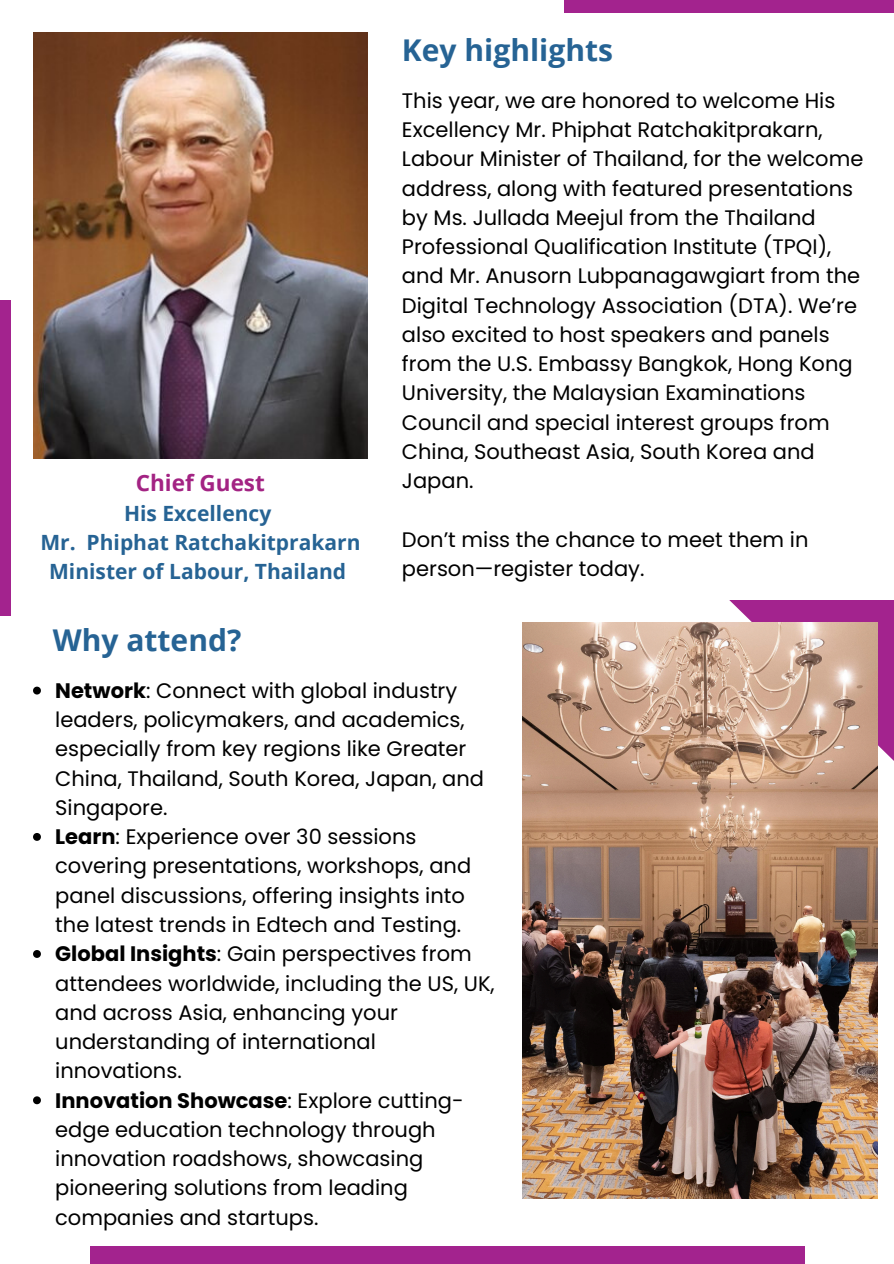
<style>
.page{position:relative;width:894px;height:1264px;background:#fff}
.page>*{position:absolute;margin:0;border:0;box-sizing:border-box;transform-origin:0 0}
.t1{font:700 30px "Open Sans";color:#266394}
.t2{font:700 22.5px "Open Sans";color:#a32383}
.t3{font:21px/29.2px "Poppins";color:#000}
.t4{font:700 21px/29.2px "Open Sans";color:#266394;text-align:center}
.s1{font-weight:700}
</style>
<div class="page">
<div style="left:90px;top:1246px;width:714px;height:17px;background:#a3238e"></div>
<div style="left:564px;top:0;width:329px;height:13px;background:#a3238e"></div>
<div style="left:0;top:301px;width:10px;height:315px;background:#a3238e"></div>
<img style="left:34px;top:33px;width:333px;height:425px">
<svg style="left:728px;top:600px;width:165px;height:191px;background:#b1469d"></svg>
<img style="left:523px;top:623px;width:354px;height:575px">
<svg style="left:33px;top:686px;width:8px;height:8px"></svg>
<svg style="left:33px;top:833px;width:8px;height:7px"></svg>
<svg style="left:33px;top:950px;width:8px;height:7px"></svg>
<svg style="left:33px;top:1096px;width:8px;height:8px"></svg>
<p class="t2" style="left:136px;top:467px;width:131px">Chief Guest</p>
<p class="t4" style="left:40px;top:498px;width:321px">His Excellency<br>Mr. Phiphat Ratchakitprakarn<br>Minister of Labour, Thailand</p>
<p class="t1" style="left:53px;top:619px;width:190px">Why attend?</p>
<p class="t1" style="left:402px;top:29px;width:212px">Key highlights</p>
<p class="t3" style="left:402px;top:86px;width:463px">This year, we are honored to welcome His Excellency Mr. Phiphat Ratchakitprakarn, Labour Minister of Thailand, for the welcome address, along with featured presentations by Ms. Jullada Meejul from the Thailand Professional Qualification Institute (TPQI), and Mr. Anusorn Lubpanagawgiart from the Digital Technology Association (DTA). We’re also excited to host speakers and panels from the U.S. Embassy Bangkok, Hong Kong University, the Malaysian Examinations Council and special interest groups from China, Southeast Asia, South Korea and Japan.</p>
<p class="t3" style="left:402px;top:525px;width:408px">Don’t miss the chance to meet them in person—register today.</p>
<h1 class="t3" style="left:55px;top:676px;width:430px"><span class="s1">Network</span>: Connect with global industry leaders, policymakers, and academics, especially from key regions like Greater China, Thailand, South Korea, Japan, and Singapore.</h1>
<p class="t3" style="left:55px;top:822px;width:417px"><span class="s1">Learn</span>: Experience over 30 sessions covering presentations, workshops, and panel discussions, offering insights into the latest trends in Edtech and Testing.</p>
<p class="t3" style="left:55px;top:939px;width:441px"><span class="s1">Global Insights</span>: Gain perspectives from attendees worldwide, including the US, UK, and across Asia, enhancing your understanding of international innovations.</p>
<h1 class="t3" style="left:55px;top:1085px;width:410px"><span class="s1">Innovation Showcase</span>: Explore cutting&shy;edge education technology through innovation roadshows, showcasing pioneering solutions from leading companies and startups.</h1>
</div>
